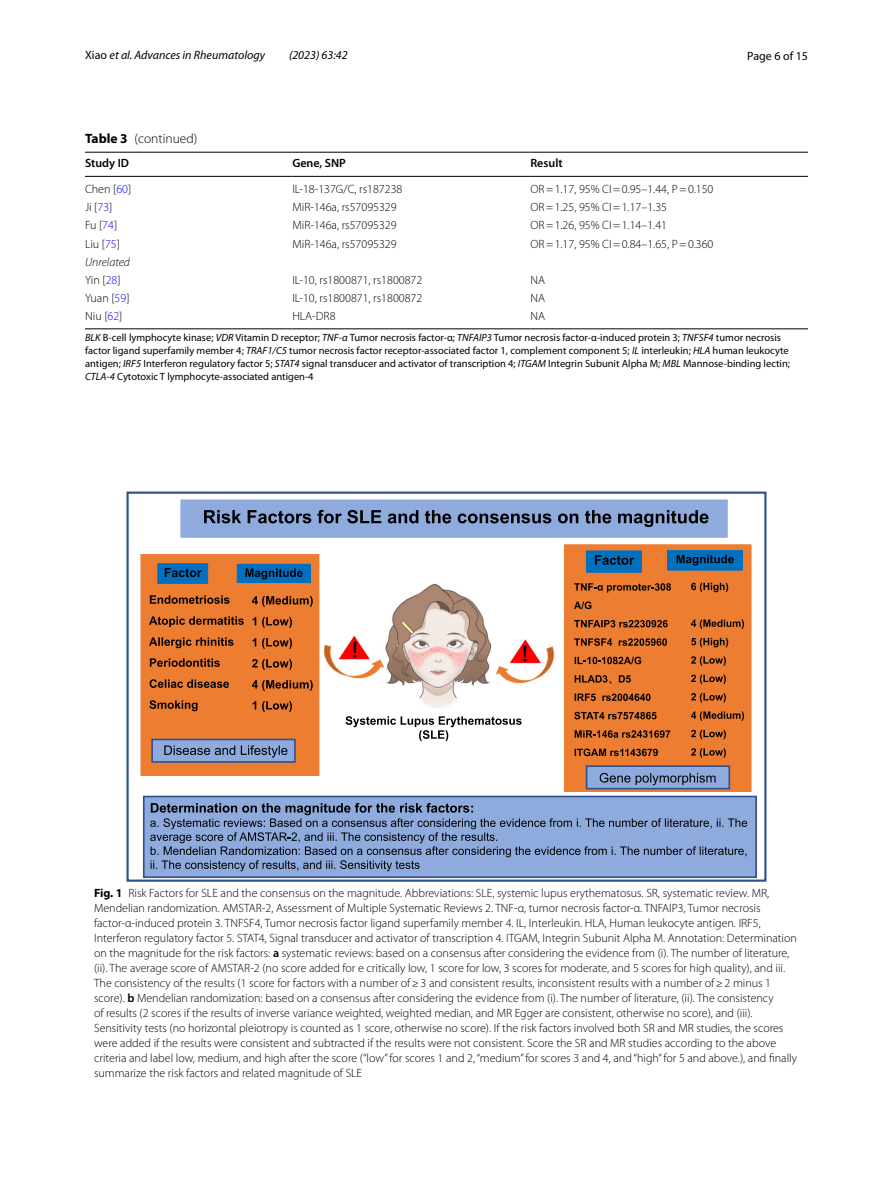
<style>
.page{position:relative;width:893px;height:1187px;background:#fff}
.page>*{position:absolute;margin:0;border:0;box-sizing:border-box;transform-origin:0 0}
.t1{font:300 13.5px "Myriad Pro";color:#000}
.t2{font:300 12px/15px "Myriad Pro";color:#000}
.t3{font:italic 12px "Myriad Pro";color:#000}
.t4{font:600 12px "Myriad Pro";color:#000}
.t5{font:italic 300 12px/18.1px "Myriad Pro";color:#000}
.t6{font:12px "Myriad Pro";color:#000}
.t7{font:10.5px/12.8px "Myriad Pro";color:#000}
.s1{font-style:normal}
.s2{font-weight:700}
.s3{color:#00f}
.s4{font-style:normal;color:#00f}
.s5{font-style:italic}
.s6{font-weight:600}
</style>
<div class="page">
<hr style="left:85px;top:152px;width:207px;height:1px;background:#000">
<hr style="left:85px;top:176px;width:207px;height:1px;background:#000">
<hr style="left:292px;top:152px;width:238px;height:1px;background:#000">
<hr style="left:292px;top:176px;width:238px;height:1px;background:#000">
<hr style="left:530px;top:152px;width:278px;height:1px;background:#000">
<hr style="left:530px;top:176px;width:278px;height:1px;background:#000">
<hr style="left:85px;top:328px;width:207px;height:1px;background:#000">
<hr style="left:292px;top:328px;width:238px;height:1px;background:#000">
<hr style="left:530px;top:328px;width:278px;height:1px;background:#000">
<img style="left:324px;top:583px;width:231px;height:125px">
<div style="left:564px;top:544px;width:188px;height:247px;background:#ed7d31"></div>
<div style="left:141px;top:554px;width:178px;height:221px;background:#ed7d31"></div>
<svg style="left:150px;top:595px;width:79px;height:9px"></svg>
<svg style="left:149px;top:616px;width:95px;height:11px"></svg>
<svg style="left:149px;top:637px;width:84px;height:11px"></svg>
<svg style="left:150px;top:658px;width:70px;height:9px"></svg>
<svg style="left:150px;top:679px;width:79px;height:9px"></svg>
<svg style="left:149px;top:700px;width:49px;height:11px"></svg>
<svg style="left:574px;top:583px;width:97px;height:9px"></svg>
<svg style="left:574px;top:601px;width:17px;height:8px"></svg>
<svg style="left:574px;top:620px;width:94px;height:7px"></svg>
<svg style="left:574px;top:638px;width:93px;height:7px"></svg>
<svg style="left:575px;top:656px;width:66px;height:8px"></svg>
<svg style="left:575px;top:675px;width:37px;height:8px"></svg>
<svg style="left:619px;top:675px;width:12px;height:7px"></svg>
<svg style="left:575px;top:693px;width:75px;height:8px"></svg>
<svg style="left:574px;top:711px;width:82px;height:8px"></svg>
<svg style="left:575px;top:730px;width:95px;height:7px"></svg>
<svg style="left:575px;top:748px;width:83px;height:8px"></svg>
<svg style="left:346px;top:716px;width:176px;height:25px"></svg>
<div style="left:126px;top:491px;width:640px;height:390px;border:2px solid #2f528f"></div>
<div style="left:158px;top:563px;width:50px;height:20px;background:#0070c0;border:1px solid #0070c0"></div>
<svg style="left:165px;top:568px;width:37px;height:9px"></svg>
<div style="left:237px;top:564px;width:74px;height:19px;background:#0070c0;border:1px solid #0070c0"></div>
<svg style="left:245px;top:568px;width:58px;height:11px"></svg>
<div style="left:586px;top:550px;width:56px;height:22px;background:#0070c0;border:1px solid #0070c0"></div>
<svg style="left:595px;top:555px;width:39px;height:10px"></svg>
<div style="left:180px;top:499px;width:548px;height:39px;background:#8faadc;border:1px solid #8faadc"></div>
<svg style="left:204px;top:510px;width:214px;height:13px"></svg>
<svg style="left:425px;top:510px;width:126px;height:13px"></svg>
<svg style="left:558px;top:510px;width:150px;height:17px"></svg>
<svg style="left:252px;top:596px;width:61px;height:11px"></svg>
<svg style="left:253px;top:617px;width:39px;height:11px"></svg>
<svg style="left:253px;top:638px;width:39px;height:11px"></svg>
<svg style="left:252px;top:659px;width:40px;height:11px"></svg>
<svg style="left:252px;top:680px;width:61px;height:11px"></svg>
<svg style="left:253px;top:701px;width:39px;height:11px"></svg>
<svg style="left:691px;top:582px;width:37px;height:10px"></svg>
<svg style="left:691px;top:619px;width:53px;height:10px"></svg>
<svg style="left:691px;top:637px;width:37px;height:10px"></svg>
<svg style="left:691px;top:656px;width:35px;height:9px"></svg>
<svg style="left:691px;top:674px;width:35px;height:10px"></svg>
<svg style="left:691px;top:693px;width:35px;height:9px"></svg>
<svg style="left:691px;top:711px;width:53px;height:10px"></svg>
<svg style="left:691px;top:729px;width:35px;height:10px"></svg>
<svg style="left:691px;top:748px;width:35px;height:9px"></svg>
<div style="left:151px;top:738px;width:145px;height:24px;background:#8faadc;border:2px solid #2f528f"></div>
<svg style="left:164px;top:745px;width:123px;height:12px"></svg>
<div style="left:586px;top:765px;width:144px;height:24px;background:#8faadc;border:2px solid #2f528f"></div>
<svg style="left:600px;top:772px;width:116px;height:13px"></svg>
<div style="left:144px;top:796px;width:612px;height:81px;background:#8faadc"></div>
<div style="left:143px;top:795px;width:614px;height:83px;border:2px solid #2f528f"></div>
<svg style="left:150px;top:803px;width:597px;height:68px"></svg>
<div style="left:667px;top:550px;width:76px;height:20px;background:#0070c0"></div>
<svg style="left:677px;top:554px;width:57px;height:11px"></svg>
<p class="t3" style="left:85px;top:48px;width:181px"><span class="s1">Xiao</span> et al. Advances in Rheumatology</p>
<p class="t3" style="left:289px;top:48px;width:60px">(2023) 63:42</p>
<p class="t6" style="left:747px;top:48px;width:62px">Page 6 of 15</p>
<p class="t1" style="left:85px;top:131px;width:114px"><span class="s2">Table 3</span> (continued)</p>
<p class="t4" style="left:85px;top:155px;width:46px">Study ID</p>
<p class="t4" style="left:292px;top:155px;width:55px">Gene, SNP</p>
<p class="t4" style="left:530px;top:155px;width:34px">Result</p>
<p class="t2" style="left:85px;top:182px;width:48px">Chen [<span class="s3">60</span>]</p>
<p class="t2" style="left:292px;top:182px;width:112px">IL-18-137G/C, rs187238</p>
<p class="t2" style="left:530px;top:182px;width:185px">OR=1.17, 95% CI=0.95–1.44, P=0.150</p>
<p class="t2" style="left:85px;top:200px;width:29px">Ji [<span class="s3">73</span>]</p>
<p class="t2" style="left:292px;top:200px;width:106px">MiR-146a, rs57095329</p>
<p class="t2" style="left:530px;top:200px;width:138px">OR=1.25, 95% CI=1.17–1.35</p>
<p class="t2" style="left:85px;top:218px;width:34px">Fu [<span class="s3">74</span>]</p>
<p class="t2" style="left:292px;top:218px;width:106px">MiR-146a, rs57095329</p>
<p class="t2" style="left:530px;top:218px;width:138px">OR=1.26, 95% CI=1.14–1.41</p>
<p class="t2" style="left:85px;top:236px;width:36px">Liu [<span class="s3">75</span>]</p>
<p class="t2" style="left:292px;top:236px;width:106px">MiR-146a, rs57095329</p>
<p class="t2" style="left:530px;top:236px;width:185px">OR=1.17, 95% CI=0.84–1.65, P=0.360</p>
<p class="t5" style="left:85px;top:253px;width:46px">Unrelated<br><span class="s1">Yin [</span><span class="s4">28</span><span class="s1">]</span></p>
<p class="t2" style="left:292px;top:272px;width:131px">IL-10, rs1800871, rs1800872</p>
<p class="t2" style="left:530px;top:272px;width:16px">NA</p>
<p class="t2" style="left:85px;top:291px;width:46px">Yuan [<span class="s3">59</span>]</p>
<p class="t2" style="left:292px;top:291px;width:131px">IL-10, rs1800871, rs1800872</p>
<p class="t2" style="left:530px;top:291px;width:16px">NA</p>
<p class="t2" style="left:85px;top:309px;width:39px">Niu [<span class="s3">62</span>]</p>
<p class="t2" style="left:292px;top:309px;width:45px">HLA-DR8</p>
<p class="t2" style="left:530px;top:309px;width:16px">NA</p>
<p class="t7" style="left:85px;top:331px;width:707px"><span class="s5">BLK</span> B-cell lymphocyte kinase; <span class="s5">VDR</span> Vitamin D receptor; <span class="s5">TNF-α</span> Tumor necrosis factor-α; <span class="s5">TNFAIP3</span> Tumor necrosis factor-α-induced protein 3; <span class="s5">TNFSF4</span> tumor necrosis factor ligand superfamily member 4; <span class="s5">TRAF1/C5</span> tumor necrosis factor receptor-associated factor 1, complement component 5; <span class="s5">IL</span> interleukin; <span class="s5">HLA</span> human leukocyte antigen; <span class="s5">IRF5</span> Interferon regulatory factor 5; <span class="s5">STAT4</span> signal transducer and activator of transcription 4; <span class="s5">ITGAM</span> Integrin Subunit Alpha M; <span class="s5">MBL</span> Mannose-binding lectin; <span class="s5">CTLA-4</span> Cytotoxic T lymphocyte-associated antigen-4</p>
<p class="t2" style="left:94px;top:885px;width:704px"><span class="s2">Fig. 1</span> Risk Factors for SLE and the consensus on the magnitude. Abbreviations: SLE, systemic lupus erythematosus. SR, systematic review. MR, Mendelian randomization. AMSTAR-2, Assessment of Multiple Systematic Reviews 2. TNF-α, tumor necrosis factor-α. TNFAIP3, Tumor necrosis factor-α-induced protein 3. TNFSF4, Tumor necrosis factor ligand superfamily member 4. IL, Interleukin. HLA, Human leukocyte antigen. IRF5, Interferon regulatory factor 5. STAT4, Signal transducer and activator of transcription 4. ITGAM, Integrin Subunit Alpha M. Annotation: Determination on the magnitude for the risk factors: <span class="s6">a</span> systematic reviews: based on a consensus after considering the evidence from (i). The number of literature, (ii). The average score of AMSTAR-2 (no score added for e critically low, 1 score for low, 3 scores for moderate, and 5 scores for high quality), and iii.<br>The consistency of the results (1 score for factors with a number of≥3 and consistent results, inconsistent results with a number of≥2 minus 1 score). <span class="s6">b</span> Mendelian randomization: based on a consensus after considering the evidence from (i). The number of literature, (ii). The consistency<br>of results (2 scores if the results of inverse variance weighted, weighted median, and MR Egger are consistent, otherwise no score), and (iii).<br>Sensitivity tests (no horizontal pleiotropy is counted as 1 score, otherwise no score). If the risk factors involved both SR and MR studies, the scores were added if the results were consistent and subtracted if the results were not consistent. Score the SR and MR studies according to the above criteria and label low, medium, and high after the score (“low” for scores 1 and 2, “medium” for scores 3 and 4, and“high” for 5 and above.), and finally summarize the risk factors and related magnitude of SLE</p>
</div>
